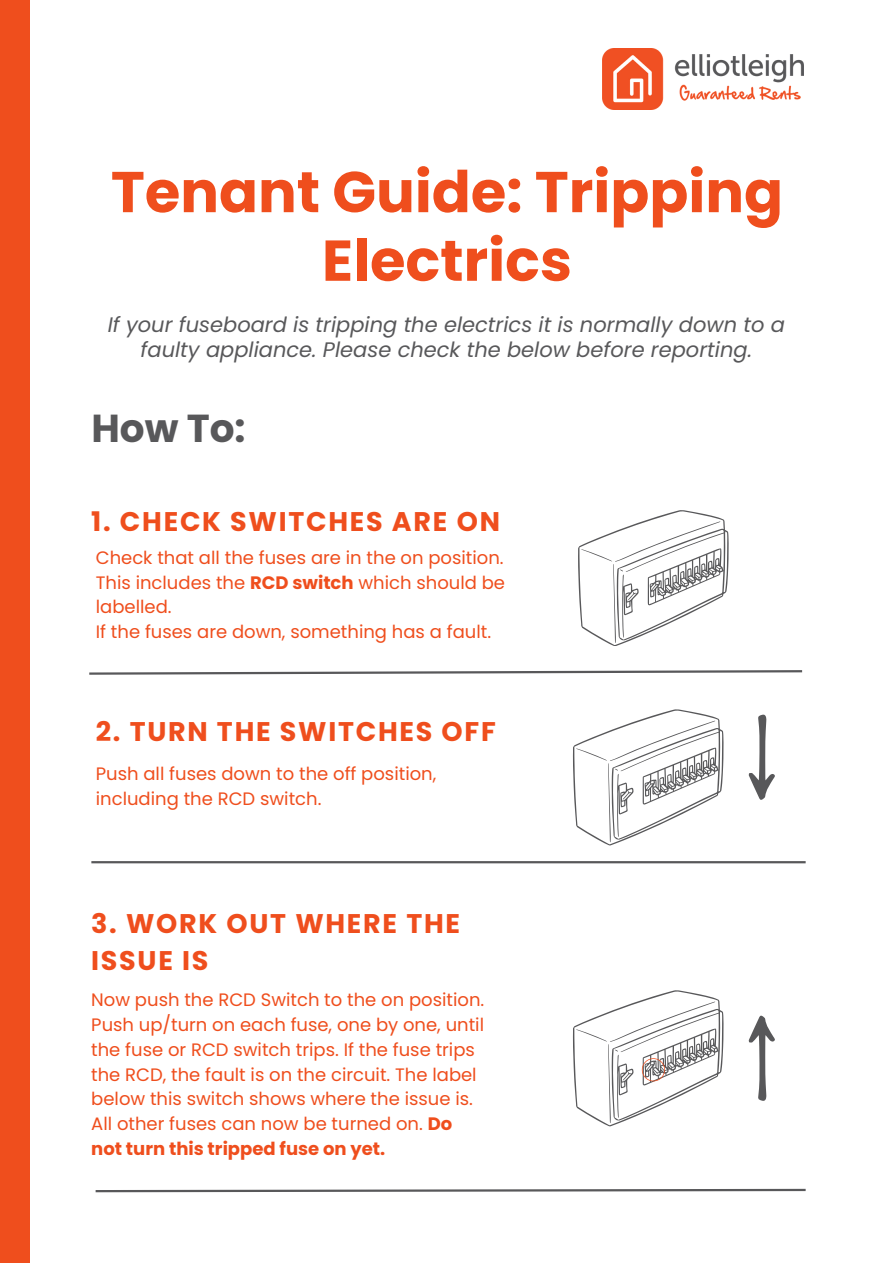
<style>
.page{position:relative;width:893px;height:1264px;background:#fff}
.page>*{position:absolute;margin:0;border:0;box-sizing:border-box;transform-origin:0 0}
.t1{font:700 57.45px/68.6px "Poppins";color:#ef4e1d;text-align:center}
.t2{font:700 39px "Poppins";color:#58585a}
.t3{font:700 27px/37px "Poppins";letter-spacing:.065em;color:#ef4e1d}
.t4{font:italic 21px/25.3px "Poppins";color:#58585a;text-align:center}
.t5{font:18px/24.8px "Poppins";color:#ef4e1d}
.s1{font-weight:700}
</style>
<div class="page">
<div style="left:0;top:0;width:29px;height:1262px;background:#ef4e1d"></div>
<svg style="left:89px;top:670px;width:714px;height:5px"></svg>
<hr style="left:91px;top:861px;width:714px;height:2px;background:#58585a">
<svg style="left:95px;top:1188px;width:711px;height:5px"></svg>
<img style="left:602px;top:48px;width:201px;height:61px">
<svg style="left:748px;top:714px;width:27px;height:86px"></svg>
<svg style="left:578px;top:510px;width:150px;height:136px"></svg>
<svg style="left:573px;top:709px;width:150px;height:136px"></svg>
<svg style="left:573px;top:990px;width:150px;height:136px"></svg>
<svg style="left:748px;top:1015px;width:27px;height:86px"></svg>
<p class="t1" style="left:111px;top:158px;width:673px">Tenant Guide: Tripping<br>Electrics</p>
<p class="t4" style="left:108px;top:311px;width:678px">If your fuseboard is tripping the electrics it is normally down to a faulty appliance. Please check the below before reporting.</p>
<p class="t2" style="left:91px;top:400px;width:156px">How To:</p>
<p class="t3" style="left:91px;top:503px;width:410px">1. CHECK SWITCHES ARE ON</p>
<p class="t5" style="left:96px;top:545px;width:411px;text-align:justify">Check that all the fuses are in the on position.<br>This includes the <span class="s1">RCD switch</span> which should be labelled.</p>
<p class="t5" style="left:96px;top:619px;width:397px">If the fuses are down, something has a fault.</p>
<p class="t3" style="left:96px;top:712px;width:401px">2. TURN THE SWITCHES OFF</p>
<p class="t5" style="left:96px;top:761px;width:342px">Push all fuses down to the off position, including the RCD switch.</p>
<p class="t3" style="left:91px;top:904px;width:370px">3. WORK OUT WHERE THE<br>ISSUE IS</p>
<p class="t5" style="left:91px;top:987px;width:394px">Now push the RCD Switch to the on position.<br>Push up/turn on each fuse, one by one, until the fuse or RCD switch trips. If the fuse trips the RCD, the fault is on the circuit. The label below this switch shows where the issue is.<br>All other fuses can now be turned on. <span class="s1">Do not turn this tripped fuse on yet.</span></p>
</div>
